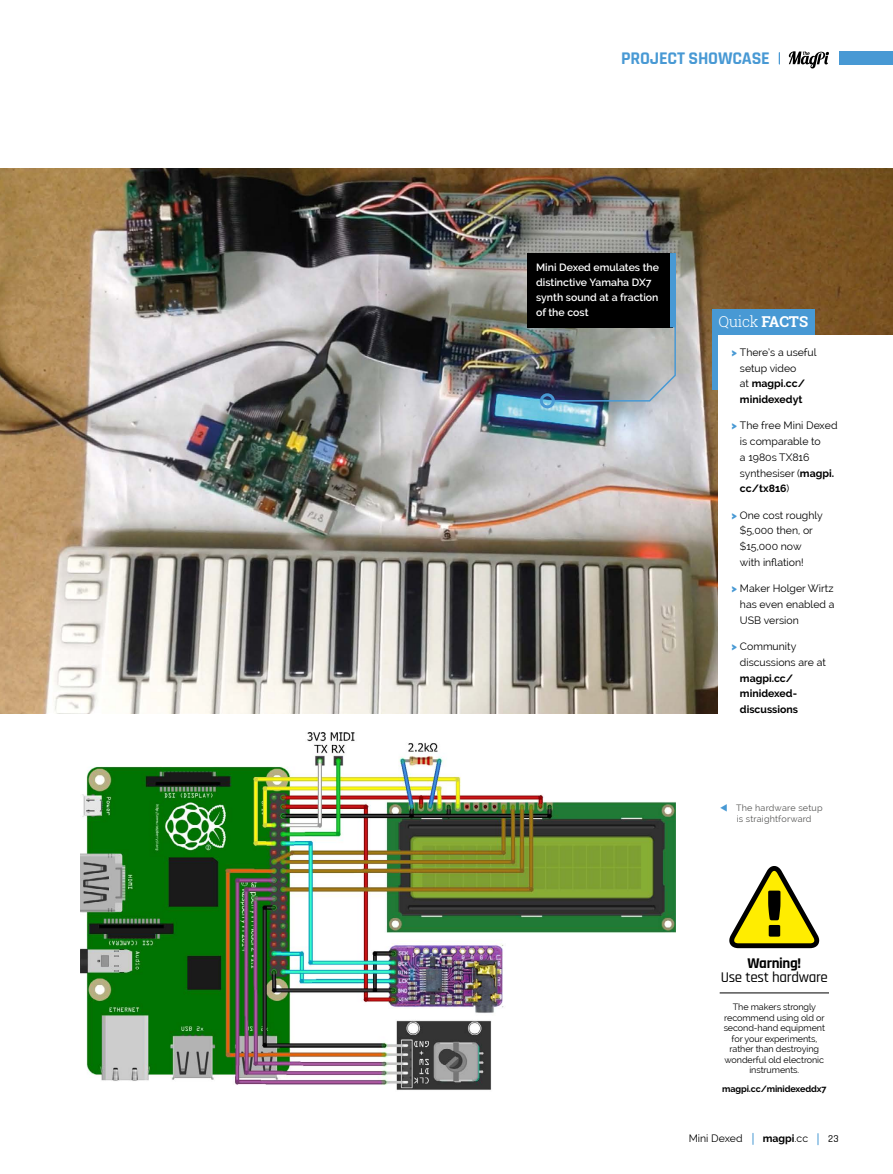
<style>
.page{position:relative;width:893px;height:1174px;background:#fff}
.page>*{position:absolute;margin:0;border:0;box-sizing:border-box;transform-origin:0 0}
.t1{font:700 18px "Rajdhani";letter-spacing:-.01em;color:#4899d4}
.t2{font:500 15px "Rajdhani";letter-spacing:-.02em;color:#000}
.t3{font:300 15px "Roboto Slab";letter-spacing:-.02em;color:#fff}
.t4{font:700 15px "Rajdhani";letter-spacing:-.02em;color:#000}
.t5{font:10.5px/15.8px "Raleway";color:#000}
.t6{font:600 10.5px/15px "Raleway";color:#fff}
.t7{font:700 10.5px/15.8px "Raleway";color:#000}
.t8{font:500 10.5px "Rajdhani";color:#000}
.t9{font:9px/10.5px "Raleway";letter-spacing:-.01em;color:#000;text-align:center}
.t10{font:9px/11.1px "Raleway";letter-spacing:.02em;color:#575756}
.t11{font:700 9px "Raleway";letter-spacing:-.01em;color:#000}
.s1{font-weight:700}
.s2{font-weight:900;color:#4899d4}
.s3{font-weight:400}
</style>
<div class="page">
<img style="left:0;top:168px;width:893px;height:545px">
<img style="left:81px;top:732px;width:594px;height:358px">
<div style="left:712px;top:309px;width:102px;height:81px;background:#4899d4"></div>
<div style="left:719px;top:335px;width:174px;height:411px;background:#fff"></div>
<svg style="left:552px;top:276px;width:125px;height:126px;background:#888e8f"></svg>
<div style="left:540px;top:393px;width:15px;height:15px;border:3px solid #4899d4;border-radius:50%"></div>
<div style="left:528px;top:253px;width:145px;height:74px;background:#000"></div>
<div style="left:670px;top:253px;width:6px;height:74px;background:#4899d4"></div>
<hr style="left:720px;top:992px;width:109px;height:1px;background:#000">
<svg style="left:729px;top:866px;width:91px;height:83px"></svg>
<div style="left:839px;top:51px;width:54px;height:13px;background:#4899d4"></div>
<svg style="left:789px;top:51px;width:40px;height:17px"></svg>
<h1 class="t1" style="left:621px;top:48px;width:150px">PROJECT SHOWCASE</h1>
<p class="t6" style="left:536px;top:260px;width:124px">Mini Dexed emulates the distinctive Yamaha DX7 synth sound at a fraction of the cost</p>
<h2 class="t3" style="left:719px;top:312px;width:91px">Quick <span class="s1">FACTS</span></h2>
<p class="t5" style="left:740px;top:344px;width:78px;text-indent:-9px"><span class="s2">&gt;</span> There’s a useful setup video<br>at <span class="s1">magpi.cc/ minidexedyt</span></p>
<p class="t5" style="left:740px;top:418px;width:99px;text-indent:-9px"><span class="s2">&gt;</span> The free Mini Dexed is comparable to<br>a 1980s TX816 synthesiser (<span class="s1">magpi. cc/tx816</span>)</p>
<p class="t5" style="left:740px;top:507px;width:84px;text-indent:-9px"><span class="s2">&gt;</span> One cost roughly $5,000 then, or $15,000 now with inflation!</p>
<p class="t5" style="left:740px;top:580px;width:96px;text-align:justify;text-indent:-9px"><span class="s2">&gt;</span> Maker Holger Wirtz has even enabled a USB version</p>
<p class="t5" style="left:740px;top:638px;width:87px;text-indent:-9px"><span class="s2">&gt;</span> Community discussions are at</p>
<p class="t7" style="left:740px;top:670px;width:60px">magpi.cc/ minidexed&shy;discussions</p>
<p class="t10" style="left:736px;top:802px;width:88px">The hardware setup is straightforward</p>
<h2 class="t4" style="left:747px;top:953px;width:55px">Warning!</h2>
<h2 class="t2" style="left:721px;top:968px;width:109px">Use test hardware</h2>
<p class="t9" style="left:724px;top:1001px;width:103px">The makers strongly recommend using old or second-hand equipment for your experiments, rather than destroying wonderful old electronic instruments.</p>
<p class="t11" style="left:722px;top:1083px;width:106px">magpi.cc/minidexeddx7</p>
<p class="t5" style="left:689px;top:1130px;width:55px">Mini Dexed</p>
<p class="t7" style="left:763px;top:1130px;width:47px">magpi<span class="s3">.cc</span></p>
<p class="t8" style="left:828px;top:1132px;width:12px">23</p>
</div>
